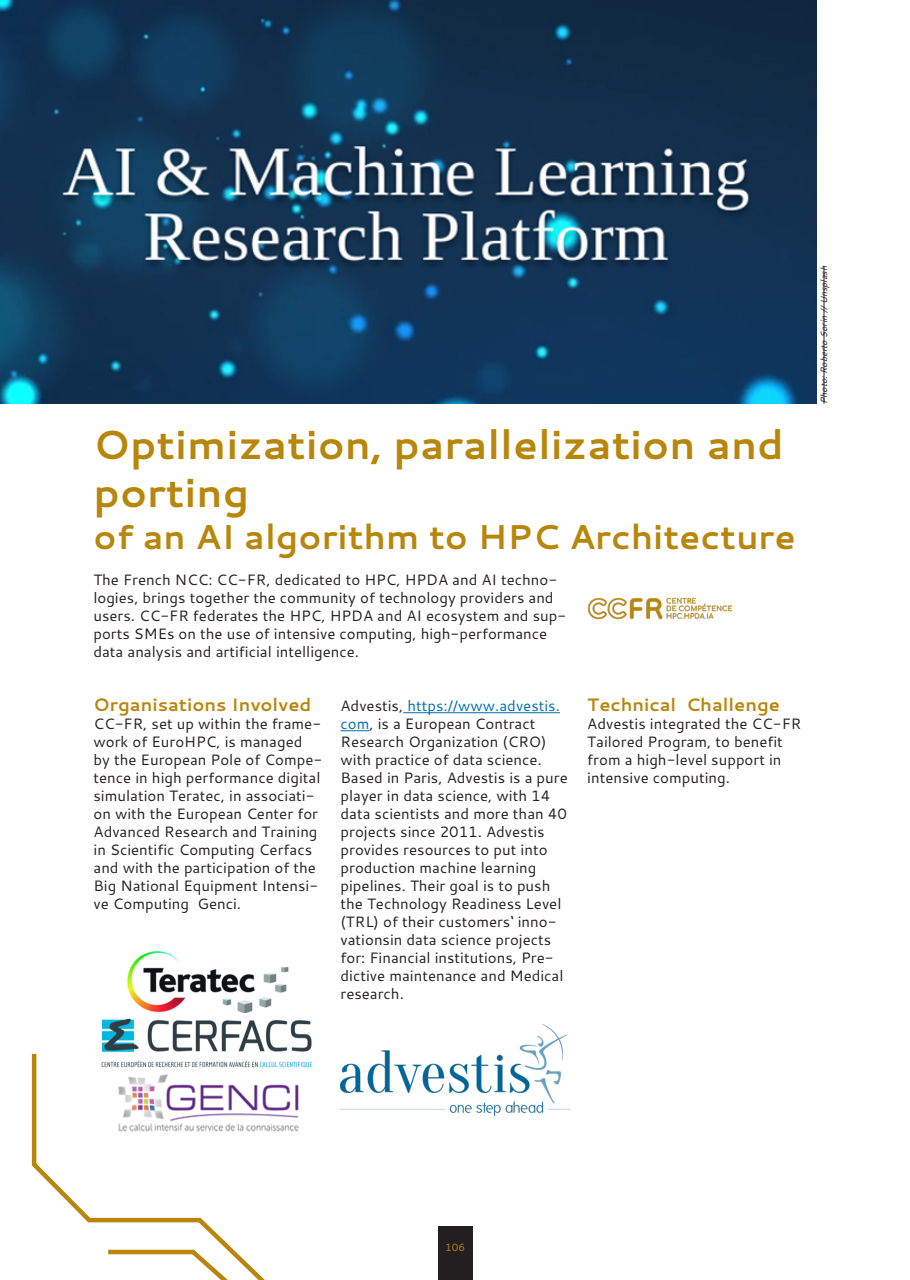
<style>
.page{position:relative;width:910px;height:1280px;background:#fff}
.page>*{position:absolute;margin:0;border:0;box-sizing:border-box;transform-origin:0 0}
.t1{font:700 40.5px/48.6px "Cantarell";color:#b8860b}
.t2{font:700 34.5px "Cantarell";color:#b8860b}
.t3{font:700 18px "Cantarell";color:#b8860b}
.t4{font:15px/18px "Cantarell";color:#231f20}
.t5{font:10.5px "Cantarell";color:#b8860b}
.t6{font:italic 9px "Cantarell";color:#231f20}
.s1{color:#006fab}
</style>
<div class="page">
<svg style="left:31px;top:1053px;width:234px;height:227px"></svg>
<svg style="left:104px;top:1247px;width:130px;height:33px"></svg>
<img style="left:0;top:1px;width:816px;height:403px">
<hr style="left:824px;top:266px;width:1px;height:138px;background:#231f20">
<hr style="left:403px;top:712px;width:157px;height:1px;background:#006fab">
<svg style="left:340px;top:730px;width:29px;height:1px"></svg>
<img style="left:97px;top:1012px;width:215px;height:61px">
<img style="left:113px;top:1073px;width:186px;height:62px">
<img style="left:127px;top:951px;width:162px;height:61px">
<img style="left:340px;top:1025px;width:230px;height:90px">
<img style="left:588px;top:597px;width:145px;height:23px">
<div style="left:438px;top:1227px;width:34px;height:53px;background:#231f20"></div>
<h1 class="t1" style="left:94px;top:419px;width:692px">Optimization, parallelization and porting</h1>
<h2 class="t2" style="left:94px;top:512px;width:704px">of an AI algorithm to HPC Architecture</h2>
<p class="t4" style="left:93px;top:570px;width:475px">The French NCC: CC-FR, dedicated to HPC, HPDA and AI techno&shy;logies, brings together the community of technology providers and users. CC-FR federates the HPC, HPDA and AI ecosystem and sup&shy;ports SMEs on the use of intensive computing, high-performance data analysis and artificial intelligence.</p>
<p class="t3" style="left:94px;top:692px;width:219px">Organisations Involved</p>
<p class="t4" style="left:94px;top:714px;width:230px">CC-FR, set up within the frame&shy;work of EuroHPC, is managed by the European Pole of Compe&shy;tence in high performance digital simulation Teratec, in associati&shy;on with the European Center for<br>Advanced Research and Training in Scientific Computing Cerfacs and with the participation of the<br>Big National Equipment Intensi&shy;ve Computing Genci.</p>
<p class="t4" style="left:340px;top:696px;width:229px">Advestis, <span class="s1">https://www.advestis. com</span>, is a European Contract<br>Research Organization (CRO) with practice of data science.<br>Based in Paris, Advestis is a pure player in data science, with 14 data scientists and more than 40 projects since 2011. Advestis provides resources to put into production machine learning pipelines. Their goal is to push the Technology Readiness Level (TRL) of their customers‘ inno&shy;vationsin data science projects for: Financial institutions, Pre&shy;dictive maintenance and Medical research.</p>
<p class="t3" style="left:587px;top:692px;width:194px">Technical Challenge</p>
<p class="t4" style="left:587px;top:714px;width:216px">Advestis integrated the CC-FR<br>Tailored Program, to benefit from a high-level support in intensive computing.</p>
<p class="t6" style="left:818px;top:404px;width:139px;rotate:-90deg">Photo: Roberto Sorin // Unsplash</p>
<p class="t5" style="left:445px;top:1240px;width:22px">106</p>
</div>
